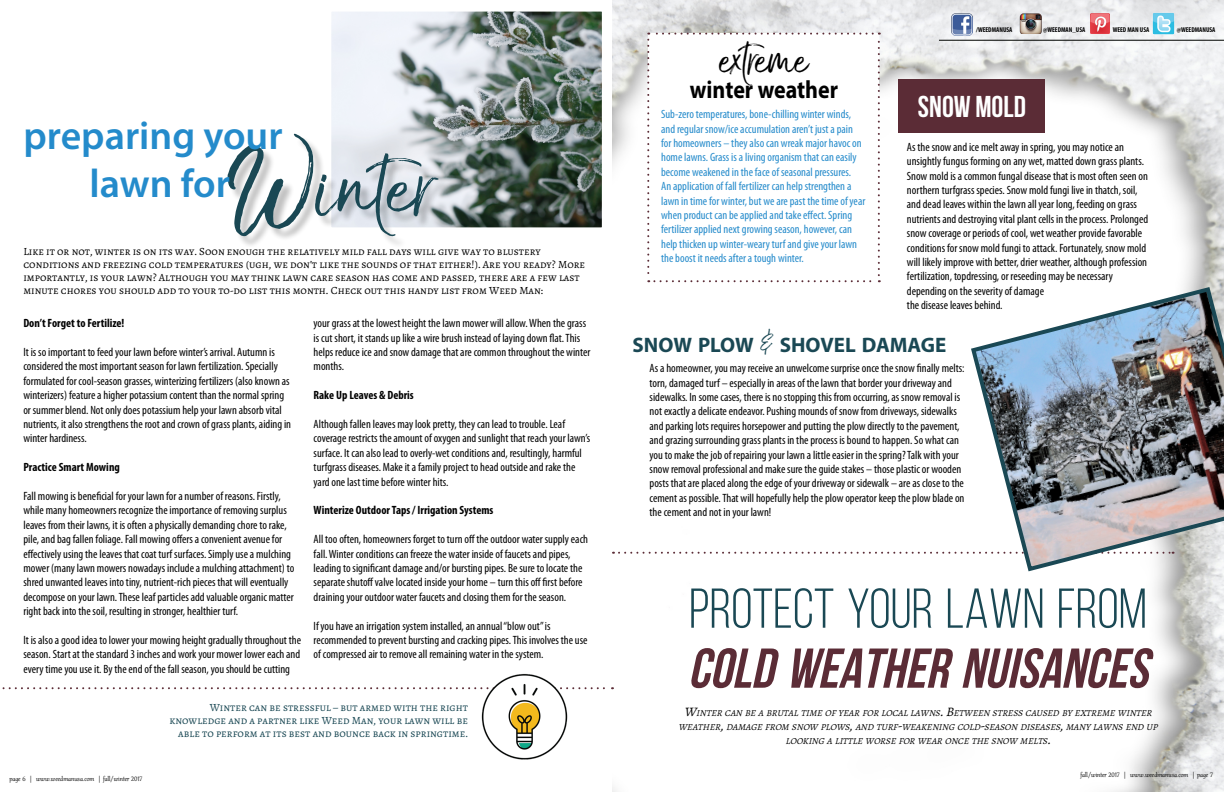
<style>
.page{position:relative;width:1224px;height:792px;background:#fff}
.page>*{position:absolute;margin:0;border:0;box-sizing:border-box;transform-origin:0 0}
.t1{font:105px "The Braggest Demo";color:#1a4854}
.t2{font:56.2px "The Braggest Demo";color:#000;scale:.88 1}
.t3{font:italic 700 56px "Bebas Neue";color:#5b2c36}
.t4{font:56px "Bebas Neue";color:#1a4854}
.t5{font:600 40px/48px "Myriad Pro";color:#248bcb;text-align:center}
.t6{font:700 30px "Bebas Neue";color:#fff}
.t7{font:700 25px "Myriad Pro";color:#000;scale:.88 1}
.t8{font:700 21px "Myriad Pro";letter-spacing:-.005em;color:#1a4854}
.t9{font:condensed 12px/14.4px "Myriad Pro";color:#000}
.t10{font:condensed 12px/14.4px "Myriad Pro";color:#000101}
.t11{font:condensed 12px/14.4px "Myriad Pro";color:#258bcb}
.t12{font:700 condensed 12px "Myriad Pro";color:#000}
.t13{font:11px/13.2px "Alegreya SC";color:#000}
.t14{font:11px/13.2px "Alegreya SC";color:#1a4854;text-align:right}
.t15{font:italic 9.1px/14px "Alegreya SC";color:#000001;text-align:center}
.t16{font:7px "Althea";color:#000}
.t17{font:700 condensed 7px "Myriad Pro";color:#000}
.s1{font-size:115px}
.s2{font-family:"The Braggest Demo";font-weight:400;font-size:35px}
.s3{font-size:13px}
</style>
<div class="page">
<img style="left:613px;top:0;width:611px;height:792px">
<svg style="left:2px;top:687px;width:611px;height:2px"></svg>
<img style="left:332px;top:13px;width:269px;height:213px">
<div style="left:328px;top:9px;width:277px;height:221px;border:3px solid #fff"></div>
<div style="left:229px;top:136px;width:221px;height:112px;background:#000;opacity:.25"></div>
<img style="left:481px;top:673px;width:88px;height:87px">
<svg style="left:647px;top:33px;width:233px;height:249px"></svg>
<svg style="left:613px;top:552px;width:356px;height:2px"></svg>
<div style="left:899px;top:79px;width:146px;height:54px;background:#5b2c36"></div>
<img style="left:969px;top:285px;width:255px;height:289px">
<img style="left:951px;top:14px;width:22px;height:21px">
<img style="left:1017px;top:9px;width:26px;height:25px">
<img style="left:1089px;top:13px;width:22px;height:21px">
<hr style="left:939px;top:40px;width:285px;height:1px;background:#000300">
<img style="left:1153px;top:13px;width:22px;height:21px">
<h3 class="t5" style="left:23px;top:110px;width:261px">preparing your lawn for</h3>
<h1 class="t1" style="left:228px;top:142px;width:207px"><span class="s1">W</span>inter</h1>
<p class="t13" style="left:23px;top:245px;width:563px">Like it or not, winter is on its way. Soon enough the relatively mild fall days will give way to blustery conditions and freezing cold temperatures (ugh, we don’t like the sounds of that either!). Are you ready? More importantly, is your lawn? Although you may think lawn care season has come and passed, there are a few last minute chores you should add to your to-do list this month. Check out this handy list from Weed Man:</p>
<p class="t12" style="left:23px;top:316px;width:103px">Don’t Forget to Fertilize!</p>
<p class="t9" style="left:23px;top:345px;width:269px">It is so important to feed your lawn before winter’s arrival. Autumn is considered the most important season for lawn fertilization. Specially formulated for cool-season grasses, winterizing fertilizers (also known as winterizers) feature a higher potassium content than the normal spring or summer blend. Not only does potassium help your lawn absorb vital nutrients, it also strengthens the root and crown of grass plants, aiding in winter hardiness.</p>
<p class="t12" style="left:23px;top:460px;width:98px">Practice Smart Mowing</p>
<p class="t9" style="left:23px;top:489px;width:272px">Fall mowing is beneficial for your lawn for a number of reasons. Firstly, while many homeowners recognize the importance of removing surplus leaves from their lawns, it is often a physically demanding chore to rake, pile, and bag fallen foliage. Fall mowing offers a convenient avenue for effectively using the leaves that coat turf surfaces. Simply use a mulching mower (many lawn mowers nowadays include a mulching attachment) to shred unwanted leaves into tiny, nutrient-rich pieces that will eventually decompose on your lawn. These leaf particles add valuable organic matter right back into the soil, resulting in stronger, healthier turf.</p>
<p class="t9" style="left:23px;top:633px;width:279px;text-align:justify">It is also a good idea to lower your mowing height gradually throughout the season. Start at the standard 3 inches and work your mower lower each and every time you use it. By the end of the fall season, you should be cutting</p>
<p class="t9" style="left:314px;top:316px;width:278px">your grass at the lowest height the lawn mower will allow. When the grass is cut short, it stands up like a wire brush instead of laying down flat. This helps reduce ice and snow damage that are common throughout the winter months.</p>
<p class="t12" style="left:314px;top:388px;width:102px">Rake Up Leaves &amp; Debris</p>
<p class="t9" style="left:314px;top:417px;width:278px">Although fallen leaves may look pretty, they can lead to trouble. Leaf coverage restricts the amount of oxygen and sunlight that reach your lawn’s surface. It can also lead to overly-wet conditions and, resultingly, harmful turfgrass diseases. Make it a family project to head outside and rake the yard one last time before winter hits.</p>
<p class="t12" style="left:314px;top:503px;width:181px">Winterize Outdoor Taps / Irrigation Systems</p>
<p class="t9" style="left:314px;top:532px;width:276px">All too often, homeowners forget to turn off the outdoor water supply each fall. Winter conditions can freeze the water inside of faucets and pipes, leading to significant damage and/or bursting pipes. Be sure to locate the separate shutoff valve located inside your home – turn this off first before draining your outdoor water faucets and closing them for the season.</p>
<p class="t9" style="left:314px;top:619px;width:275px">If you have an irrigation system installed, an annual “blow out” is recommended to prevent bursting and cracking pipes. This involves the use of compressed air to remove all remaining water in the system.</p>
<p class="t16" style="left:9px;top:774px;width:134px">page 6 | www.weedmanusa.com | fall/winter 2017</p>
<p class="t14" style="left:169px;top:701px;width:300px">Winter can be stressful – but armed with the right knowledge and a partner like Weed Man, your lawn will be able to perform at its best and bounce back in springtime.</p>
<h2 class="t2" style="left:720px;top:35px;width:102px">extreme</h2>
<h3 class="t7" style="left:690px;top:74px;width:170px">winter weather</h3>
<p class="t11" style="left:661px;top:107px;width:206px">Sub-zero temperatures, bone-chilling winter winds, and regular snow/ice accumulation aren’t just a pain for homeowners – they also can wreak major havoc on home lawns. Grass is a living organism that can easily become weakened in the face of seasonal pressures.<br>An application of fall fertilizer can help strengthen a lawn in time for winter, but we are past the time of year when product can be applied and take effect. Spring fertilizer applied next growing season, however, can help thicken up winter-weary turf and give your lawn the boost it needs after a tough winter.</p>
<p class="t17" style="left:976px;top:26px;width:38px">/WEEDMANUSA</p>
<p class="t17" style="left:1043px;top:26px;width:44px">@WEEDMAN_USA</p>
<p class="t17" style="left:1113px;top:26px;width:38px">WEED MAN USA</p>
<p class="t17" style="left:1177px;top:26px;width:40px">@WEEDMANUSA</p>
<h3 class="t6" style="left:918px;top:90px;width:109px">SNOW MOLD</h3>
<p class="t10" style="left:907px;top:140px;width:243px">As the snow and ice melt away in spring, you may notice an unsightly fungus forming on any wet, matted down grass plants.<br>Snow mold is a common fungal disease that is most often seen on northern turfgrass species. Snow mold fungi live in thatch, soil, and dead leaves within the lawn all year long, feeding on grass nutrients and destroying vital plant cells in the process. Prolonged snow coverage or periods of cool, wet weather provide favorable conditions for snow mold fungi to attack. Fortunately, snow mold will likely improve with better, drier weather, although profession fertilization, topdressing, or reseeding may be necessary depending on the severity of damage<br>the disease leaves behind.</p>
<h3 class="t8" style="left:633px;top:331px;width:313px">SNOW PLOW <span class="s2">&amp;</span> SHOVEL DAMAGE</h3>
<p class="t10" style="left:650px;top:361px;width:317px">As a homeowner, you may receive an unwelcome surprise once the snow finally melts: torn, damaged turf – especially in areas of the lawn that border your driveway and sidewalks. In some cases, there is no stopping this from occurring, as snow removal is not exactly a delicate endeavor. Pushing mounds of snow from driveways, sidewalks and parking lots requires horsepower and putting the plow directly to the pavement, and grazing surrounding grass plants in the process is bound to happen. So what can you to make the job of repairing your lawn a little easier in the spring? Talk with your snow removal professional and make sure the guide stakes – those plastic or wooden posts that are placed along the edge of your driveway or sidewalk – are as close to the cement as possible. That will hopefully help the plow operator keep the plow blade on the cement and not in your lawn!</p>
<h3 class="t4" style="left:689px;top:578px;width:459px">PROTECT YOUR LAWN FROM</h3>
<h3 class="t3" style="left:688px;top:638px;width:474px">COLD WEATHER NUISANCES</h3>
<p class="t15" style="left:679px;top:706px;width:483px"><span class="s3">W</span>INTER CAN BE A BRUTAL TIME OF YEAR FOR LOCAL LAWNS<span class="s3">.B</span>ETWEEN STRESS CAUSED BY EXTREME WINTER<br>WEATHER<span class="s3">,</span>DAMAGE FROM SNOW PLOWS<span class="s3">,</span>AND TURF<span class="s3">-</span>WEAKENING COLD<span class="s3">-</span>SEASON DISEASES<span class="s3">,</span>MANY LAWNS END UP<br>LOOKING A LITTLE WORSE FOR WEAR ONCE THE SNOW MELTS<span class="s3">.</span></p>
<p class="t16" style="left:1081px;top:771px;width:134px">fall/winter 2017 | www.weedmanusa.com | page 7</p>
</div>
